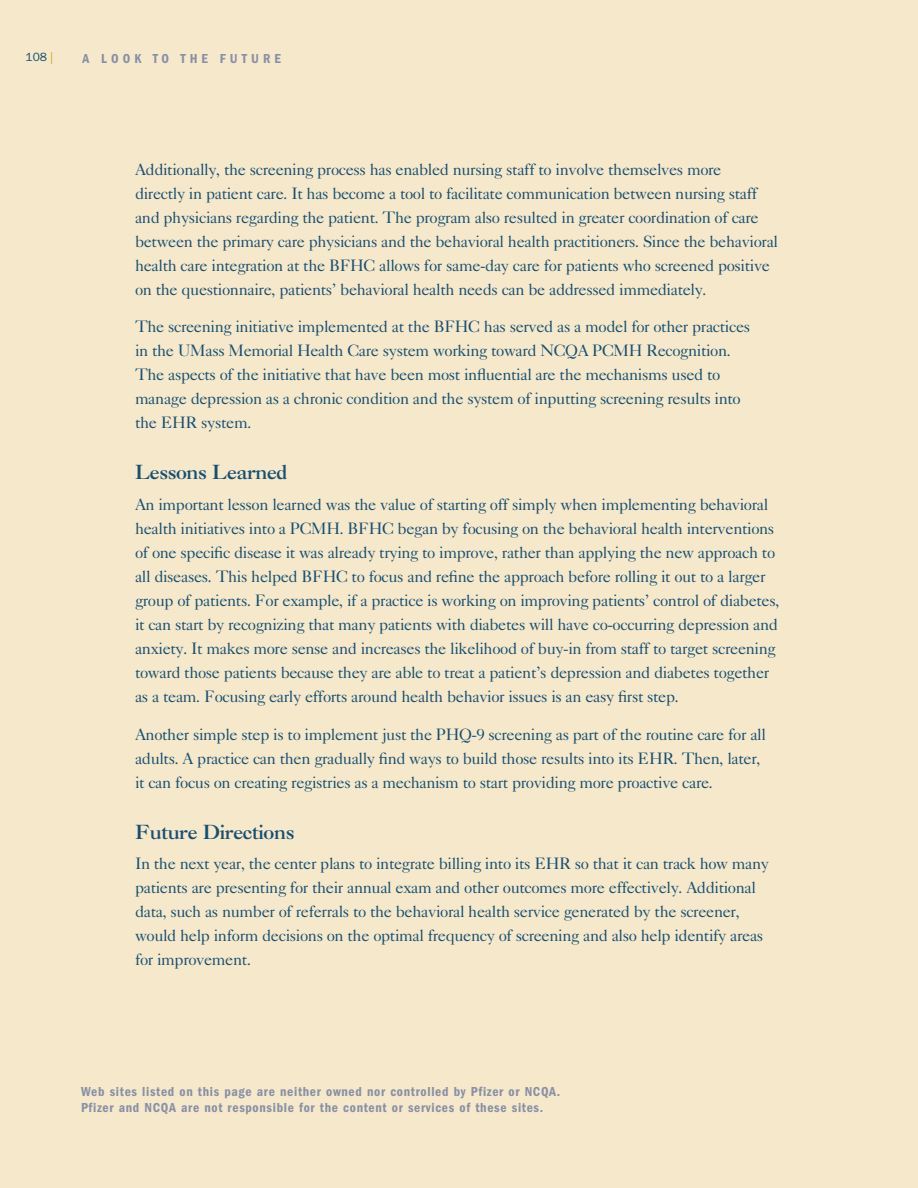
<style>
.page{position:relative;width:918px;height:1188px;background:#f6e8ca}
.page>*{position:absolute;margin:0;border:0;box-sizing:border-box;transform-origin:0 0}
.Body_text{font:19.5px "Caslon Three";letter-spacing:-.015em;color:#174f72}
.Body_text-2{font:16.5px/24px "Caslon Five Forty";letter-spacing:-.025em;color:#174f72}
.t1{font:600 condensed 13.5px/16.2px "Franklin Gothic";letter-spacing:.05em;color:#8990a6}
.t2{font:600 condensed 13.5px "Franklin Gothic";letter-spacing:.3em;color:#8990a6}
.t3{font:12px "ITC Franklin Gothic Std";color:#174f72}
.s1{color:#d49f0c}
</style>
<div class="page">
<p class="t3" style="left:26px;top:50px;width:29px">108 <span class="s1">|</span></p>
<p class="t2" style="left:83px;top:50px;width:200px">A LOOK TO THE FUTURE</p>
<p class="Body_text-2" style="left:135px;top:157px;width:645px">Additionally, the screening process has enabled nursing staff to involve themselves more<br>directly in patient care. It has become a tool to facilitate communication between nursing staff and physicians regarding the patient. The program also resulted in greater coordination of care between the primary care physicians and the behavioral health practitioners. Since the behavioral health care integration at the BFHC allows for same-day care for patients who screened positive on the questionnaire, patients’ behavioral health needs can be addressed immediately.</p>
<p class="Body_text-2" style="left:135px;top:314px;width:617px">The screening initiative implemented at the BFHC has served as a model for other practices in the UMass Memorial Health Care system working toward NCQA PCMH Recognition.<br>The aspects of the initiative that have been most influential are the mechanisms used to manage depression as a chronic condition and the system of inputting screening results into the EHR system.</p>
<p class="Body_text" style="left:135px;top:460px;width:154px">Lessons Learned</p>
<p class="Body_text-2" style="left:135px;top:492px;width:646px">An important lesson learned was the value of starting off simply when implementing behavioral health initiatives into a PCMH. BFHC began by focusing on the behavioral health interventions of one specific disease it was already trying to improve, rather than applying the new approach to all diseases. This helped BFHC to focus and refine the approach before rolling it out to a larger group of patients. For example, if a practice is working on improving patients’ control of diabetes, it can start by recognizing that many patients with diabetes will have co-occurring depression and anxiety. It makes more sense and increases the likelihood of buy-in from staff to target screening toward those patients because they are able to treat a patient’s depression and diabetes together as a team. Focusing early efforts around health behavior issues is an easy first step.</p>
<p class="Body_text-2" style="left:135px;top:722px;width:633px">Another simple step is to implement just the PHQ-9 screening as part of the routine care for all adults. A practice can then gradually find ways to build those results into its EHR. Then, later, it can focus on creating registries as a mechanism to start providing more proactive care.</p>
<p class="Body_text" style="left:135px;top:819px;width:161px">Future Directions</p>
<p class="Body_text-2" style="left:135px;top:851px;width:636px">In the next year, the center plans to integrate billing into its EHR so that it can track how many patients are presenting for their annual exam and other outcomes more effectively. Additional data, such as number of referrals to the behavioral health service generated by the screener, would help inform decisions on the optimal frequency of screening and also help identify areas for improvement.</p>
<p class="t1" style="left:81px;top:1083px;width:481px">Web sites listed on this page are neither owned nor controlled by Pfizer or NCQA.<br>Pfizer and NCQA are not responsible for the content or services of these sites.</p>
</div>
